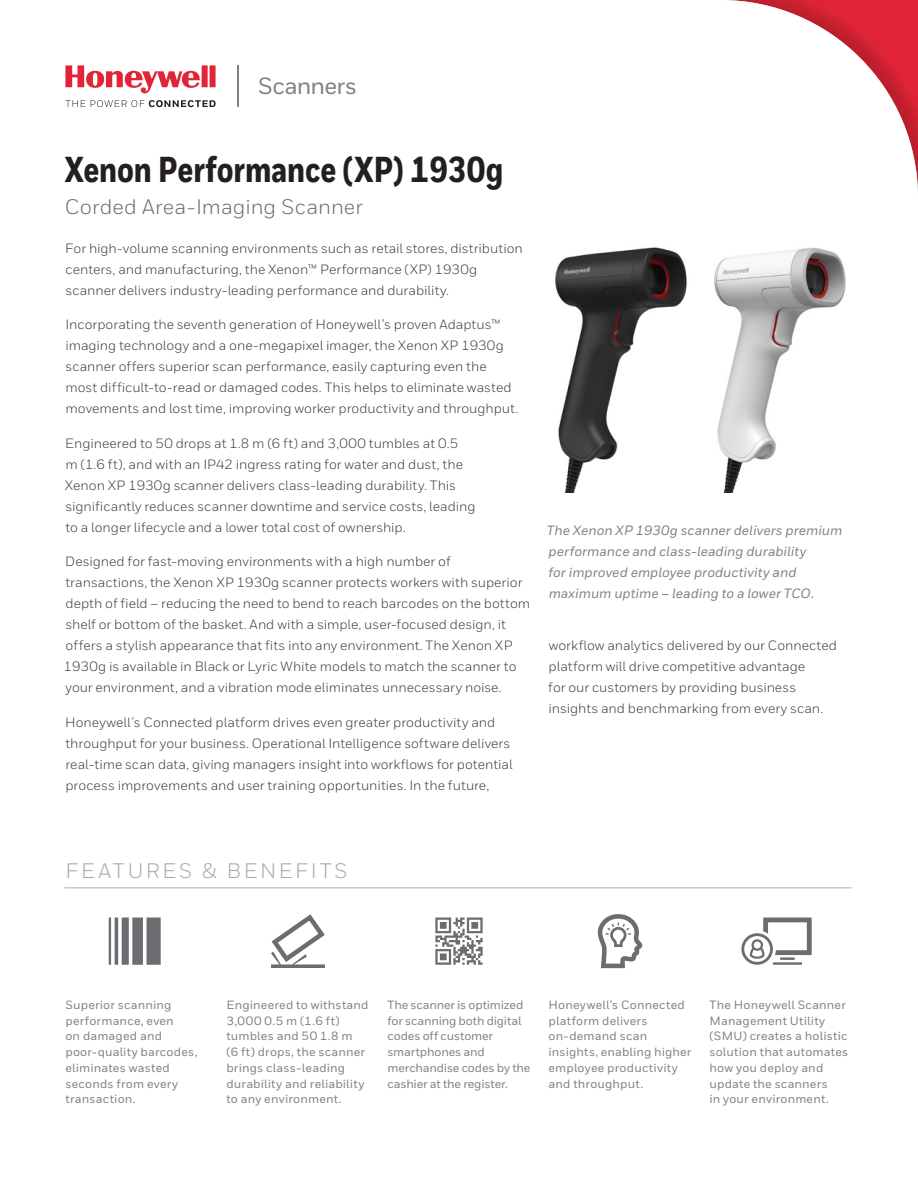
<style>
.page{position:relative;width:918px;height:1188px;background:#fff}
.page>*{position:absolute;margin:0;border:0;box-sizing:border-box;transform-origin:0 0}
.Datasheet__Title_1{font:800 36px "Honeywell Cond";letter-spacing:-.005em;color:#231f20}
.Connected_Logotype{font:500 23.4px "Honeywell Sans";letter-spacing:-.03em;color:#808285}
.Datasheet__Title_2_1{font:21px "Honeywell Sans";color:#6c6d70}
.Datasheet__Sidebar_H{font:21px "Honeywell Sans";letter-spacing:.13em;color:#a8a9ad}
.Body__9_14_pt{font:13.5px/21px "Honeywell Sans";color:#3e3e3f}
.Product_Caption{font:italic 500 13.5px/21px "Honeywell Sans";color:#808285}
.Datasheet__Sidebar_B{font:500 12px/15.8px "Honeywell Sans";letter-spacing:.01em;color:#808285}
.Datasheet__Sidebar_B-2{font:500 12px/15.8px "Honeywell Sans";letter-spacing:-.015em;color:#808285}
</style>
<div class="page">
<svg style="left:65px;top:65px;width:151px;height:29px"></svg>
<svg style="left:65px;top:100px;width:151px;height:7px"></svg>
<hr style="left:237px;top:65px;width:2px;height:42px;background:#808285">
<img style="left:555px;top:247px;width:132px;height:246px">
<img style="left:714px;top:247px;width:132px;height:246px">
<hr style="left:64px;top:887px;width:787px;height:1px;background:#a8a9ad">
<svg style="left:109px;top:918px;width:52px;height:47px"></svg>
<svg style="left:271px;top:914px;width:54px;height:54px"></svg>
<svg style="left:435px;top:918px;width:48px;height:47px"></svg>
<svg style="left:597px;top:914px;width:45px;height:54px"></svg>
<svg style="left:741px;top:918px;width:71px;height:47px"></svg>
<p class="Connected_Logotype" style="left:258px;top:72px;width:101px">Scanners</p>
<p class="Datasheet__Title_1" style="left:64px;top:147px;width:441px">Xenon Performance (XP) 1930g</p>
<p class="Datasheet__Title_2_1" style="left:65px;top:194px;width:300px">Corded Area-Imaging Scanner</p>
<p class="Body__9_14_pt" style="left:65px;top:238px;width:459px">For high-volume scanning environments such as retail stores, distribution centers, and manufacturing, the Xenon™ Performance (XP) 1930g scanner delivers industry-leading performance and durability.</p>
<p class="Body__9_14_pt" style="left:65px;top:314px;width:455px">Incorporating the seventh generation of Honeywell’s proven Adaptus™ imaging technology and a one-megapixel imager, the Xenon XP 1930g scanner offers superior scan performance, easily capturing even the most difficult-to-read or damaged codes. This helps to eliminate wasted movements and lost time, improving worker productivity and throughput.</p>
<p class="Body__9_14_pt" style="left:65px;top:433px;width:412px">Engineered to 50 drops at 1.8 m (6 ft) and 3,000 tumbles at 0.5<br>m (1.6 ft), and with an IP42 ingress rating for water and dust, the Xenon XP 1930g scanner delivers class-leading durability. This significantly reduces scanner downtime and service costs, leading to a longer lifecycle and a lower total cost of ownership.</p>
<p class="Body__9_14_pt" style="left:64px;top:551px;width:468px">Designed for fast-moving environments with a high number of transactions, the Xenon XP 1930g scanner protects workers with superior depth of field – reducing the need to bend to reach barcodes on the bottom shelf or bottom of the basket. And with a simple, user-focused design, it offers a stylish appearance that fits into any environment. The Xenon XP 1930g is available in Black or Lyric White models to match the scanner to your environment, and a vibration mode eliminates unnecessary noise.</p>
<p class="Body__9_14_pt" style="left:65px;top:712px;width:449px">Honeywell’s Connected platform drives even greater productivity and throughput for your business. Operational Intelligence software delivers real-time scan data, giving managers insight into workflows for potential process improvements and user training opportunities. In the future,</p>
<p class="Product_Caption" style="left:547px;top:520px;width:297px">The Xenon XP 1930g scanner delivers premium performance and class-leading durability<br>for improved employee productivity and maximum uptime – leading to a lower TCO.</p>
<p class="Body__9_14_pt" style="left:548px;top:635px;width:290px">workflow analytics delivered by our Connected platform will drive competitive advantage<br>for our customers by providing business insights and benchmarking from every scan.</p>
<p class="Datasheet__Sidebar_H" style="left:65px;top:858px;width:284px">FEATURES &amp; BENEFITS</p>
<p class="Datasheet__Sidebar_B" style="left:65px;top:997px;width:134px">Superior scanning performance, even<br>on damaged and poor-quality barcodes, eliminates wasted seconds from every transaction.</p>
<p class="Datasheet__Sidebar_B" style="left:226px;top:997px;width:144px">Engineered to withstand<br>3,000 0.5 m (1.6 ft) tumbles and 50 1.8 m<br>(6 ft) drops, the scanner brings class-leading durability and reliability to any environment.</p>
<p class="Datasheet__Sidebar_B-2" style="left:387px;top:997px;width:145px">The scanner is optimized for scanning both digital codes off customer smartphones and merchandise codes by the cashier at the register.</p>
<p class="Datasheet__Sidebar_B" style="left:549px;top:997px;width:145px">Honeywell’s Connected platform delivers on-demand scan insights, enabling higher employee productivity and throughput.</p>
<p class="Datasheet__Sidebar_B" style="left:710px;top:997px;width:140px">The Honeywell Scanner<br>Management Utility (SMU) creates a holistic solution that automates how you deploy and update the scanners<br>in your environment.</p>
</div>
